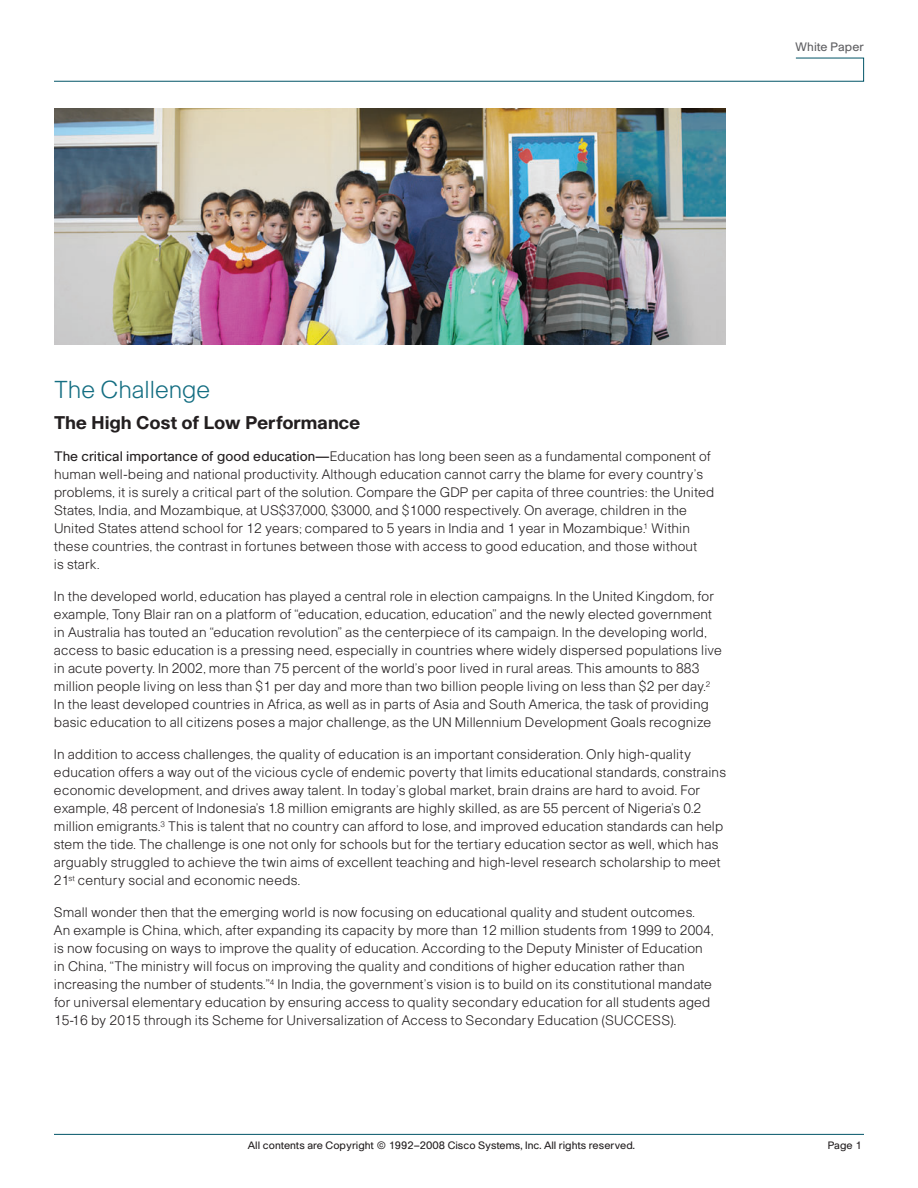
<style>
.page{position:relative;width:918px;height:1188px;background:#fff}
.page>*{position:absolute;margin:0;border:0;box-sizing:border-box;transform-origin:0 0}
.t1{font:300 24px "Cisco";color:#146e82}
.t2{font:700 18px "Cisco";color:#231f20}
.t3{font:300 13.5px/18px "Cisco";letter-spacing:.01em;color:#231f20}
.t4{font:12px "Cisco";color:#5f5f62}
.t5{font:10.5px "Cisco";color:#231f20}
.s1{font-weight:400}
</style>
<div class="page">
<svg style="left:54px;top:57px;width:810px;height:25px"></svg>
<hr style="left:54px;top:1134px;width:810px;height:1px;background:#005467">
<img style="left:54px;top:108px;width:672px;height:237px">
<p class="t4" style="left:795px;top:40px;width:70px">White Paper</p>
<h1 class="t1" style="left:54px;top:375px;width:158px">The Challenge</h1>
<h2 class="t2" style="left:54px;top:412px;width:307px">The High Cost of Low Performance</h2>
<p class="t3" style="left:54px;top:447px;width:662px"><span class="s1">The critical importance of good education—</span>Education has long been seen as a fundamental component of human well-being and national productivity. Although education cannot carry the blame for every country’s problems, it is surely a critical part of the solution. Compare the GDP per capita of three countries: the United States, India, and Mozambique, at US$37,000, $3000, and $1000 respectively. On average, children in the United States attend school for 12 years; compared to 5 years in India and 1 year in Mozambique.<sup>1</sup> Within these countries, the contrast in fortunes between those with access to good education, and those without<br>is stark.</p>
<p class="t3" style="left:54px;top:587px;width:670px">In the developed world, education has played a central role in election campaigns. In the United Kingdom, for example, Tony Blair ran on a platform of “education, education, education” and the newly elected government in Australia has touted an “education revolution” as the centerpiece of its campaign. In the developing world, access to basic education is a pressing need, especially in countries where widely dispersed populations live in acute poverty. In 2002, more than 75 percent of the world’s poor lived in rural areas. This amounts to 883 million people living on less than $1 per day and more than two billion people living on less than $2 per day.<sup>2<br></sup>In the least developed countries in Africa, as well as in parts of Asia and South America, the task of providing basic education to all citizens poses a major challenge, as the UN Millennium Development Goals recognize</p>
<p class="t3" style="left:54px;top:745px;width:674px">In addition to access challenges, the quality of education is an important consideration. Only high-quality education offers a way out of the vicious cycle of endemic poverty that limits educational standards, constrains economic development, and drives away talent. In today’s global market, brain drains are hard to avoid. For example, 48 percent of Indonesia’s 1.8 million emigrants are highly skilled, as are 55 percent of Nigeria’s 0.2 million emigrants.<sup>3</sup> This is talent that no country can afford to lose, and improved education standards can help stem the tide. The challenge is one not only for schools but for the tertiary education sector as well, which has arguably struggled to achieve the twin aims of excellent teaching and high-level research scholarship to meet 21<sup>st</sup> century social and economic needs.</p>
<p class="t3" style="left:54px;top:903px;width:661px">Small wonder then that the emerging world is now focusing on educational quality and student outcomes.<br>An example is China, which, after expanding its capacity by more than 12 million students from 1999 to 2004, is now focusing on ways to improve the quality of education. According to the Deputy Minister of Education in China, “The ministry will focus on improving the quality and conditions of higher education rather than increasing the number of students.”<sup>4</sup> In India, the government’s vision is to build on its constitutional mandate for universal elementary education by ensuring access to quality secondary education for all students aged 15-16 by 2015 through its Scheme for Universalization of Access to Secondary Education (SUCCESS).</p>
<p class="t5" style="left:248px;top:1139px;width:389px">All contents are Copyright © 1992–2008 Cisco Systems, Inc. All rights reserved.</p>
<p class="t5" style="left:828px;top:1139px;width:35px">Page 1</p>
</div>
